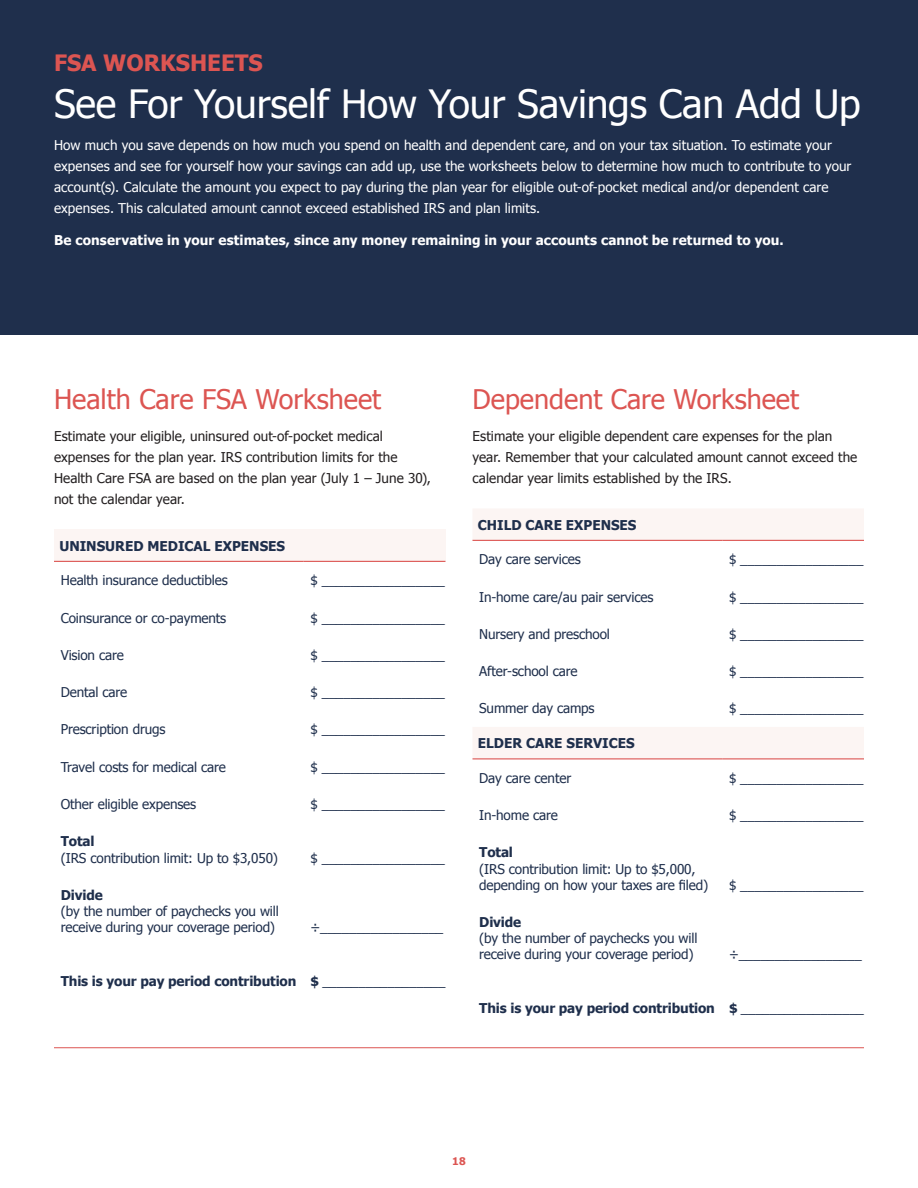
<style>
.page{position:relative;width:918px;height:1188px;background:#fff}
.page>*{position:absolute;margin:0;border:0;box-sizing:border-box;transform-origin:0 0}
.Interior_Headline{font:39px "Tahoma";letter-spacing:-.005em;color:#fff}
.Interior_Subhead{font:27px "Tahoma";color:#dc5552}
.Cover_Subhead{font:700 22.5px "Tahoma";color:#dc5552}
.Table_Body{font:13.5px/16.2px "Tahoma";letter-spacing:-.01em;color:#1f2f4c}
.Body{font:13.5px/21px "Tahoma";letter-spacing:.005em;color:#fff}
.Body-2{font:13.5px/21px "Tahoma";letter-spacing:.005em;color:#231f20}
.Body-3{font:700 13.5px "Tahoma";letter-spacing:.005em;color:#fff}
.Table_Body-2{font:700 13.5px "Tahoma";letter-spacing:-.01em;color:#1f2f4c}
.Table_subhead{font:700 13.5px "Tahoma";color:#1f2f4c}
.t1{font:700 10.5px "Tahoma";color:#dc5552}
.s1{font-weight:700}
</style>
<div class="page">
<div style="left:54px;top:529px;width:392px;height:32px;background:#fcf5f3"></div>
<hr style="left:54px;top:561px;width:250px;height:1px;background:#dc5552">
<hr style="left:304px;top:561px;width:142px;height:1px;background:#dc5552">
<svg style="left:472px;top:509px;width:392px;height:249px"></svg>
<hr style="left:472px;top:540px;width:250px;height:1px;background:#dc5552">
<hr style="left:722px;top:540px;width:142px;height:1px;background:#dc5552">
<hr style="left:472px;top:758px;width:250px;height:1px;background:#dc5552">
<hr style="left:722px;top:758px;width:142px;height:1px;background:#dc5552">
<hr style="left:54px;top:1047px;width:810px;height:1px;background:#dc5552">
<div style="left:0;top:0;width:918px;height:335px;background:#1f2f4c"></div>
<p class="Cover_Subhead" style="left:54px;top:47px;width:210px">FSA WORKSHEETS</p>
<p class="Interior_Headline" style="left:54px;top:78px;width:808px">See For Yourself How Your Savings Can Add Up</p>
<p class="Body" style="left:54px;top:134px;width:799px">How much you save depends on how much you spend on health and dependent care, and on your tax situation. To estimate your expenses and see for yourself how your savings can add up, use the worksheets below to determine how much to contribute to your account(s). Calculate the amount you expect to pay during the plan year for eligible out-of-pocket medical and/or dependent care expenses. This calculated amount cannot exceed established IRS and plan limits.</p>
<p class="Body-3" style="left:54px;top:230px;width:731px">Be conservative in your estimates, since any money remaining in your accounts cannot be returned to you.</p>
<p class="Interior_Subhead" style="left:54px;top:382px;width:329px">Health Care FSA Worksheet</p>
<p class="Body-2" style="left:54px;top:425px;width:378px">Estimate your eligible, uninsured out-of-pocket medical expenses for the plan year. IRS contribution limits for the Health Care FSA are based on the plan year (July 1 – June 30), not the calendar year.</p>
<p class="Table_subhead" style="left:59px;top:536px;width:227px">UNINSURED MEDICAL EXPENSES</p>
<p class="Table_Body" style="left:61px;top:572px;width:169px">Health insurance deductibles</p>
<p class="Table_Body" style="left:310px;top:572px;width:136px">$ _________________</p>
<p class="Table_Body" style="left:61px;top:609px;width:167px">Coinsurance or co-payments</p>
<p class="Table_Body" style="left:310px;top:609px;width:136px">$ _________________</p>
<p class="Table_Body" style="left:61px;top:646px;width:65px">Vision care</p>
<p class="Table_Body" style="left:310px;top:646px;width:136px">$ _________________</p>
<p class="Table_Body" style="left:61px;top:684px;width:68px">Dental care</p>
<p class="Table_Body" style="left:310px;top:684px;width:136px">$ _________________</p>
<p class="Table_Body" style="left:61px;top:721px;width:106px">Prescription drugs</p>
<p class="Table_Body" style="left:310px;top:721px;width:136px">$ _________________</p>
<p class="Table_Body" style="left:61px;top:758px;width:167px">Travel costs for medical care</p>
<p class="Table_Body" style="left:310px;top:758px;width:136px">$ _________________</p>
<p class="Table_Body" style="left:61px;top:796px;width:137px">Other eligible expenses</p>
<p class="Table_Body" style="left:310px;top:796px;width:136px">$ _________________</p>
<p class="Table_Body" style="left:61px;top:833px;width:219px"><span class="s1">Total<br></span>(IRS contribution limit: Up to $3,050)</p>
<p class="Table_Body" style="left:310px;top:849px;width:136px">$ _________________</p>
<p class="Table_Body" style="left:61px;top:886px;width:220px"><span class="s1">Divide<br></span>(by the number of paychecks you will receive during your coverage period)</p>
<p class="Table_Body" style="left:310px;top:919px;width:134px">÷_________________</p>
<p class="Table_Body-2" style="left:61px;top:972px;width:237px">This is your pay period contribution</p>
<p class="Table_Body" style="left:310px;top:972px;width:137px"><span class="s1">$</span> _________________</p>
<p class="Interior_Subhead" style="left:472px;top:382px;width:328px">Dependent Care Worksheet</p>
<p class="Body-2" style="left:472px;top:425px;width:386px">Estimate your eligible dependent care expenses for the plan year. Remember that your calculated amount cannot exceed the calendar year limits established by the IRS.</p>
<p class="Table_subhead" style="left:478px;top:515px;width:160px">CHILD CARE EXPENSES</p>
<p class="Table_Body" style="left:479px;top:551px;width:103px">Day care services</p>
<p class="Table_Body" style="left:729px;top:551px;width:136px">$ _________________</p>
<p class="Table_Body" style="left:479px;top:588px;width:176px">In-home care/au pair services</p>
<p class="Table_Body" style="left:729px;top:588px;width:136px">$ _________________</p>
<p class="Table_Body" style="left:479px;top:625px;width:132px">Nursery and preschool</p>
<p class="Table_Body" style="left:729px;top:625px;width:136px">$ _________________</p>
<p class="Table_Body" style="left:479px;top:663px;width:100px">After-school care</p>
<p class="Table_Body" style="left:729px;top:663px;width:136px">$ _________________</p>
<p class="Table_Body" style="left:479px;top:700px;width:117px">Summer day camps</p>
<p class="Table_Body" style="left:729px;top:700px;width:136px">$ _________________</p>
<p class="Table_subhead" style="left:478px;top:734px;width:158px">ELDER CARE SERVICES</p>
<p class="Table_Body" style="left:479px;top:769px;width:93px">Day care center</p>
<p class="Table_Body" style="left:729px;top:769px;width:136px">$ _________________</p>
<p class="Table_Body" style="left:479px;top:806px;width:80px">In-home care</p>
<p class="Table_Body" style="left:729px;top:806px;width:136px">$ _________________</p>
<p class="Table_Body" style="left:479px;top:844px;width:231px"><span class="s1">Total<br></span>(IRS contribution limit: Up to $5,000, depending on how your taxes are filed)</p>
<p class="Table_Body" style="left:729px;top:876px;width:136px">$ _________________</p>
<p class="Table_Body" style="left:479px;top:913px;width:220px"><span class="s1">Divide<br></span>(by the number of paychecks you will receive during your coverage period)</p>
<p class="Table_Body" style="left:729px;top:946px;width:134px">÷_________________</p>
<p class="Table_Body-2" style="left:479px;top:999px;width:237px">This is your pay period contribution</p>
<p class="Table_Body" style="left:729px;top:999px;width:137px"><span class="s1">$</span> _________________</p>
<p class="t1" style="left:452px;top:1154px;width:15px">18</p>
</div>
